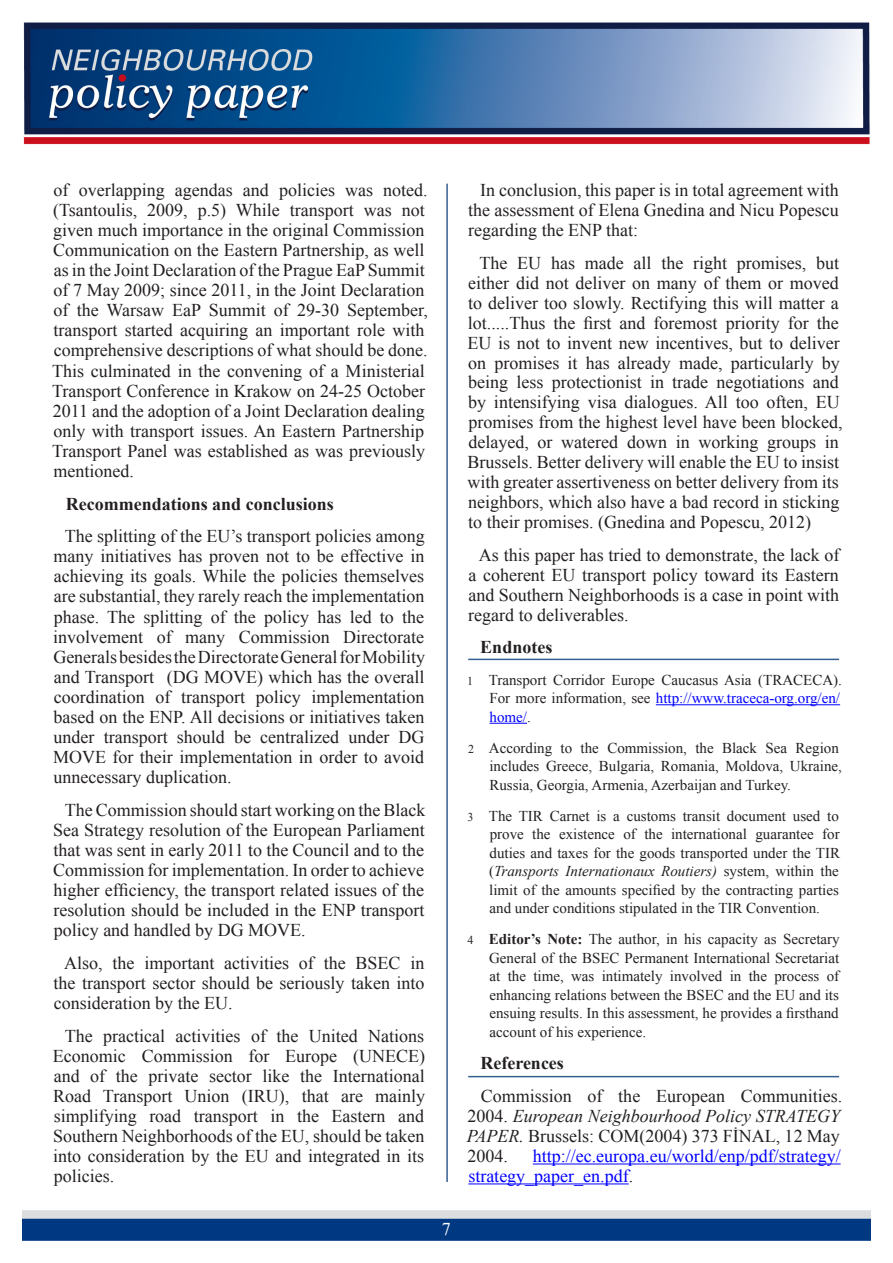
<style>
.page{position:relative;width:893px;height:1263px;background:#fff}
.page>*{position:absolute;margin:0;border:0;box-sizing:border-box;transform-origin:0 0}
.Gövde_Metin{font:18px/20.1px "Times New Roman";color:#231f20;text-align:justify}
.Gövde_Metin-2{font:18px/20px "Times New Roman";color:#00f}
.Gövde_Başlık{font:700 18px "Times New Roman";color:#231f20}
.t1{font:18px "Times New Roman";color:#fff}
.End_note_text{font:15px/18.5px "Times New Roman";color:#231f20}
.s1{font-size:12px}
.s2{color:#00f}
.s3{font-style:italic}
.s4{font-weight:700}
.s5{color:#231f20}
</style>
<div class="page">
<img style="left:22px;top:1210px;width:849px;height:31px">
<img style="left:24px;top:22px;width:846px;height:122px">
<hr style="left:446px;top:184px;width:2px;height:998px;background:#365f91">
<hr style="left:656px;top:704px;width:184px;height:1px;background:#00f">
<hr style="left:489px;top:723px;width:38px;height:1px;background:#00f">
<hr style="left:533px;top:1163px;width:308px;height:1px;background:#00f">
<hr style="left:468px;top:1183px;width:161px;height:1px;background:#00f">
<hr style="left:468px;top:659px;width:371px;height:1px;background:#365f91">
<hr style="left:468px;top:1076px;width:371px;height:1px;background:#365f91">
<p class="Gövde_Metin" style="left:52px;top:180px;width:377px;text-align:left">of overlapping agendas and policies was noted. (Tsantoulis, 2009, p.5) While transport was not given much importance in the original Commission Communication on the Eastern Partnership, as well as in the Joint Declaration of the Prague EaP Summit of 7 May 2009; since 2011, in the Joint Declaration of the Warsaw EaP Summit of 29-30 September, transport started acquiring an important role with comprehensive descriptions of what should be done.<br>This culminated in the convening of a Ministerial Transport Conference in Krakow on 24-25 October 2011 and the adoption of a Joint Declaration dealing only with transport issues. An Eastern Partnership Transport Panel was established as was previously mentioned.</p>
<p class="Gövde_Başlık" style="left:66px;top:491px;width:270px">Recommendations and conclusions</p>
<p class="Gövde_Metin" style="left:53px;top:526px;width:374px;text-indent:12px">The splitting of the EU’s transport policies among many initiatives has proven not to be effective in achieving its goals. While the policies themselves are substantial, they rarely reach the implementation phase. The splitting of the policy has led to the involvement of many Commission Directorate Generals besides the Directorate General for Mobility and Transport (DG MOVE) which has the overall coordination of transport policy implementation based on the ENP. All decisions or initiatives taken under transport should be centralized under DG MOVE for their implementation in order to avoid unnecessary duplication.</p>
<p class="Gövde_Metin" style="left:53px;top:799px;width:374px;text-indent:12px">The Commission should start working on the Black Sea Strategy resolution of the European Parliament that was sent in early 2011 to the Council and to the Commission for implementation. In order to achieve higher efficiency, the transport related issues of the resolution should be included in the ENP transport policy and handled by DG MOVE.</p>
<p class="Gövde_Metin" style="left:54px;top:952px;width:372px;text-indent:11px">Also, the important activities of the BSEC in the transport sector should be seriously taken into consideration by the EU.</p>
<p class="Gövde_Metin" style="left:53px;top:1025px;width:374px;text-indent:12px">The practical activities of the United Nations Economic Commission for Europe (UNECE) and of the private sector like the International Road Transport Union (IRU), that are mainly simplifying road transport in the Eastern and Southern Neighborhoods of the EU, should be taken into consideration by the EU and integrated in its policies.</p>
<p class="t1" style="left:442px;top:1217px;width:10px">7</p>
<p class="Gövde_Metin" style="left:468px;top:180px;width:372px;text-indent:12px">In conclusion, this paper is in total agreement with the assessment of Elena Gnedina and Nicu Popescu regarding the ENP that:</p>
<p class="Gövde_Metin" style="left:467px;top:252px;width:377px;text-align:left;text-indent:12px">The EU has made all the right promises, but either did not deliver on many of them or moved to deliver too slowly. Rectifying this will matter a lot.....Thus the first and foremost priority for the EU is not to invent new incentives, but to deliver on promises it has already made, particularly by being less protectionist in trade negotiations and by intensifying visa dialogues. All too often, EU promises from the highest level have been blocked, delayed, or watered down in working groups in Brussels. Better delivery will enable the EU to insist with greater assertiveness on better delivery from its neighbors, which also have a bad record in sticking to their promises. (Gnedina and Popescu, 2012)</p>
<p class="Gövde_Metin" style="left:468px;top:545px;width:373px;text-indent:11px">As this paper has tried to demonstrate, the lack of a coherent EU transport policy toward its Eastern and Southern Neighborhoods is a case in point with regard to deliverables.</p>
<p class="Gövde_Başlık" style="left:480px;top:635px;width:74px">Endnotes</p>
<p class="End_note_text" style="left:489px;top:670px;width:354px;text-indent:-22px"><span class="s1">1</span> Transport Corridor Europe Caucasus Asia (TRACECA).<br>For more information, see <span class="s2">http://www.traceca-org.org/en/ home/</span>.</p>
<p class="End_note_text" style="left:489px;top:738px;width:354px;text-indent:-21px"><span class="s1">2</span> According to the Commission, the Black Sea Region includes Greece, Bulgaria, Romania, Moldova, Ukraine,<br>Russia, Georgia, Armenia, Azerbaijan and Turkey.</p>
<p class="End_note_text" style="left:489px;top:806px;width:352px;text-align:justify;text-indent:-21px"><span class="s1">3</span> The TIR Carnet is a customs transit document used to prove the existence of the international guarantee for duties and taxes for the goods transported under the TIR (<span class="s3">Transports Internationaux Routiers)</span> system, within the limit of the amounts specified by the contracting parties and under conditions stipulated in the TIR Convention.</p>
<p class="End_note_text" style="left:489px;top:930px;width:352px;text-align:justify;text-indent:-22px"><span class="s1">4</span> <span class="s4">Editor’s Note:</span> The author, in his capacity as Secretary General of the BSEC Permanent International Secretariat at the time, was intimately involved in the process of enhancing relations between the BSEC and the EU and its ensuing results. In this assessment, he provides a firsthand account of his experience.</p>
<p class="Gövde_Başlık" style="left:480px;top:1051px;width:85px">References</p>
<p class="Gövde_Metin" style="left:467px;top:1086px;width:377px;text-align:left;text-indent:14px">Commission of the European Communities.<br>2004. <span class="s3">European Neighbourhood Policy STRATEGY PAPER.</span> Brussels: COM(2004) 373 FİNAL, 12 May 2004.</p>
<p class="Gövde_Metin-2" style="left:468px;top:1146px;width:374px;text-indent:64px">http://ec.europa.eu/world/enp/pdf/strategy/ strategy_paper_en.pdf<span class="s5">.</span></p>
</div>
